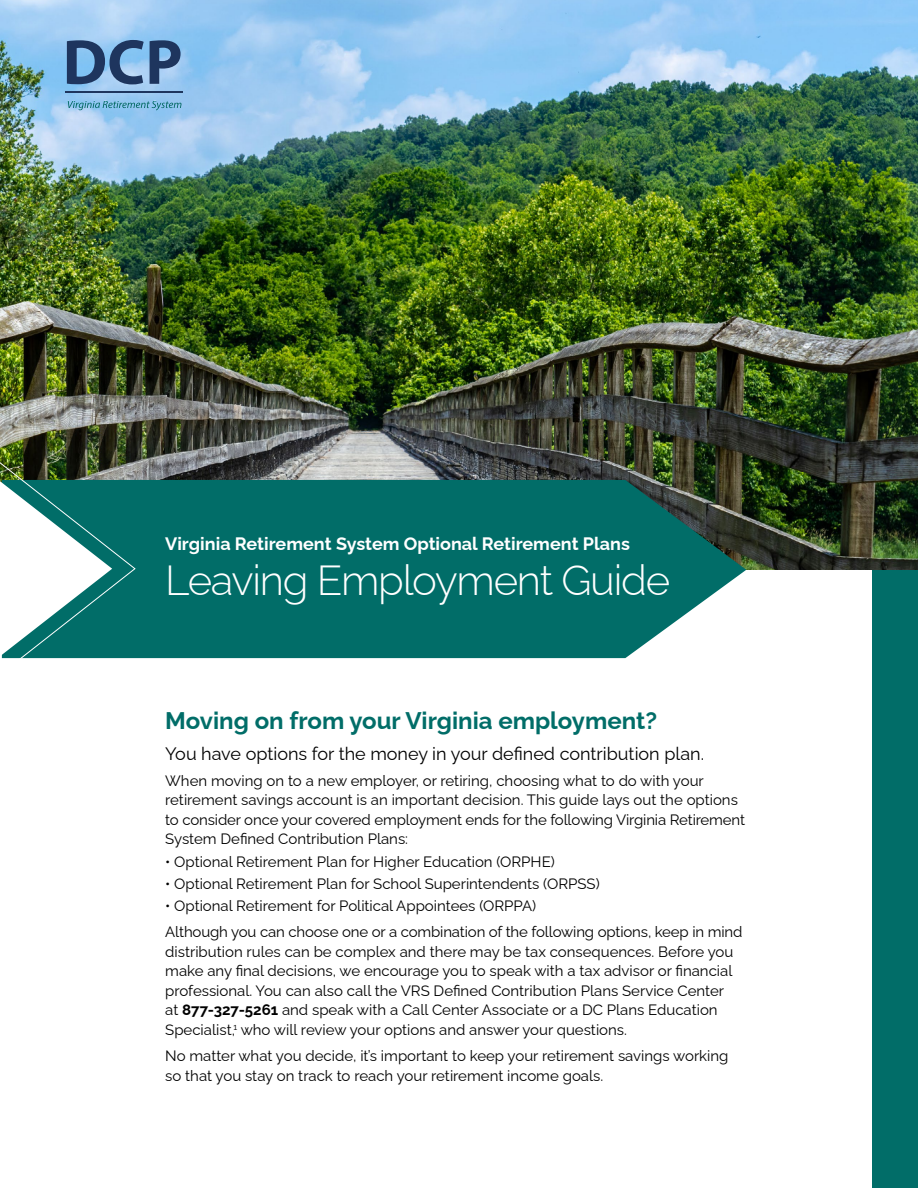
<style>
.page{position:relative;width:918px;height:1188px;background:#fff}
.page>*{position:absolute;margin:0;border:0;box-sizing:border-box;transform-origin:0 0}
.t1{font:300 42px "Raleway";letter-spacing:-.03em;color:#fff}
.t2{font:700 24px "Raleway";color:#016d68}
.t3{font:18px "Raleway";color:#000}
.t4{font:700 18px "Raleway";color:#fff}
.t5{font:15px/19.5px "Raleway";color:#000}
.s1{font-weight:700}
</style>
<div class="page">
<div style="left:872px;top:233px;width:46px;height:955px;background:#016d68"></div>
<img style="left:0;top:0;width:918px;height:569px">
<hr style="left:66px;top:91px;width:117px;height:1px;background:#1e355e">
<img style="left:68px;top:101px;width:113px;height:7px">
<img style="left:67px;top:40px;width:114px;height:44px">
<svg style="left:136px;top:480px;width:610px;height:178px;background:#10716c"></svg>
<svg style="left:0;top:451px;width:136px;height:208px"></svg>
<p class="t4" style="left:165px;top:529px;width:466px">Virginia Retirement System Optional Retirement Plans</p>
<h1 class="t1" style="left:165px;top:547px;width:506px">Leaving Employment Guide</h1>
<h2 class="t2" style="left:165px;top:702px;width:493px">Moving on from your Virginia employment?</h2>
<p class="t3" style="left:165px;top:739px;width:540px">You have options for the money in your defined contribution plan.</p>
<p class="t5" style="left:165px;top:769px;width:581px">When moving on to a new employer, or retiring, choosing what to do with your retirement savings account is an important decision. This guide lays out the options to consider once your covered employment ends for the following Virginia Retirement System Defined Contribution Plans:</p>
<p class="t5" style="left:165px;top:850px;width:391px">• Optional Retirement Plan for Higher Education (ORPHE)</p>
<p class="t5" style="left:165px;top:872px;width:436px">• Optional Retirement Plan for School Superintendents (ORPSS)</p>
<p class="t5" style="left:165px;top:891px;width:579px;line-height:26.2px">• Optional Retirement for Political Appointees (ORPPA)<br>Although you can choose one or a combination of the following options, keep in mind</p>
<p class="t5" style="left:165px;top:940px;width:570px">distribution rules can be complex and there may be tax consequences. Before you make any final decisions, we encourage you to speak with a tax advisor or financial professional. You can also call the VRS Defined Contribution Plans Service Center at <span class="s1">877-327-5261</span> and speak with a Call Center Associate or a DC Plans Education Specialist,<sup>1</sup> who will review your options and answer your questions.</p>
<p class="t5" style="left:165px;top:1044px;width:565px">No matter what you decide, it’s important to keep your retirement savings working so that you stay on track to reach your retirement income goals.</p>
</div>
